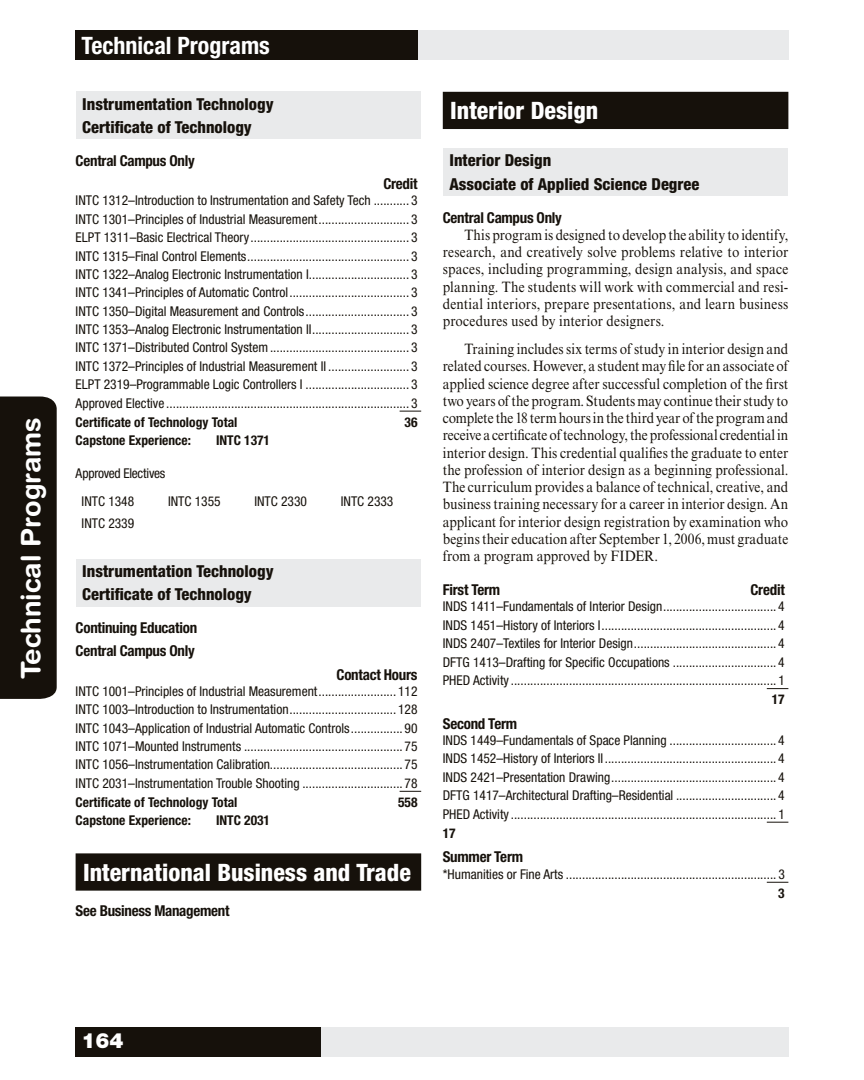
<style>
.page{position:relative;width:864px;height:1080px;background:#fff}
.page>*{position:absolute;margin:0;border:0;box-sizing:border-box;transform-origin:0 0}
.t1{font:700 27px "Helvetica Rounded LT Std";color:#fff}
.t2{font:800 condensed 24px "Helvetica Neue LT Std";color:#fff}
.t3{font:700 condensed 24px "Helvetica Neue LT Std";color:#fff}
.t4{font:900 21px "Helvetica Neue LT Std";color:#fff}
.t5{font:800 condensed 16.5px/23.4px "Helvetica Neue LT Std";color:#16110b}
.t6{font:15px/17.2px "Times New Roman MT Std";letter-spacing:.01em;color:#16110b;text-align:justify;scale:.9 1}
.t7{font:700 condensed 15px/23.4px "Helvetica Neue LT Std";letter-spacing:-.02em;color:#16110b}
.t8{font:condensed 13.5px/18.3px "Helvetica Neue LT Std";color:#16110b;text-align:justify}
.t9{font:700 condensed 13.5px "Helvetica Neue LT Std";color:#16110b}
</style>
<div class="page">
<div style="left:76px;top:31px;width:342px;height:29px;background:#16110b"></div>
<div style="left:418px;top:31px;width:371px;height:29px;background:#e9eaeb"></div>
<div style="left:0;top:397px;width:57px;height:302px;background:#16110b"></div>
<div style="left:76px;top:1027px;width:245px;height:29px;background:#16110b"></div>
<div style="left:321px;top:1027px;width:467px;height:29px;background:#e9eaeb"></div>
<svg style="left:400px;top:411px;width:21px;height:1px"></svg>
<svg style="left:400px;top:791px;width:21px;height:1px"></svg>
<div style="left:76px;top:92px;width:344px;height:47px;background:#e9eaeb"></div>
<div style="left:76px;top:559px;width:344px;height:47px;background:#e9eaeb"></div>
<div style="left:76px;top:854px;width:344px;height:36px;background:#16110b"></div>
<div style="left:76px;top:853px;width:345px;height:38px;border:2px solid #16110b"></div>
<svg style="left:767px;top:688px;width:21px;height:1px"></svg>
<svg style="left:767px;top:822px;width:21px;height:1px"></svg>
<svg style="left:767px;top:882px;width:21px;height:1px"></svg>
<div style="left:444px;top:93px;width:344px;height:35px;background:#16110b"></div>
<div style="left:443px;top:92px;width:345px;height:37px;border:2px solid #16110b"></div>
<div style="left:444px;top:149px;width:344px;height:47px;background:#e9eaeb"></div>
<h1 class="t1" style="left:15px;top:679px;width:263px;rotate:-90deg">Technical Programs</h1>
<h2 class="t3" style="left:82px;top:31px;width:190px">Technical Programs</h2>
<p class="t5" style="left:82px;top:92px;width:193px">Instrumentation Technology<br>Certificate of Technology</p>
<p class="t7" style="left:76px;top:149px;width:121px">Central Campus Only</p>
<p class="t7" style="left:383px;top:172px;width:36px">Credit</p>
<p class="t8" style="left:76px;top:191px;width:344px">INTC 1312–Introduction to Instrumentation and Safety Tech ........... 3<br>INTC 1301–Principles of Industrial Measurement............................ 3<br>ELPT 1311–Basic Electrical Theory................................................. 3<br>INTC 1315–Final Control Elements.................................................. 3<br>INTC 1322–Analog Electronic Instrumentation I............................... 3<br>INTC 1341–Principles of Automatic Control..................................... 3<br>INTC 1350–Digital Measurement and Controls................................ 3<br>INTC 1353–Analog Electronic Instrumentation II.............................. 3<br>INTC 1371–Distributed Control System........................................... 3<br>INTC 1372–Principles of Industrial Measurement II ......................... 3<br>ELPT 2319–Programmable Logic Controllers I ................................ 3<br>Approved Elective ........................................................................... 3</p>
<p class="t9" style="left:76px;top:414px;width:163px">Certificate of Technology Total</p>
<p class="t9" style="left:405px;top:414px;width:14px">36</p>
<p class="t9" style="left:76px;top:432px;width:117px">Capstone Experience:</p>
<p class="t9" style="left:216px;top:432px;width:56px">INTC 1371</p>
<p class="t8" style="left:82px;top:459px;width:85px;line-height:28.3px;text-indent:-6px">Approved Electives<br>INTC 1348</p>
<p class="t8" style="left:168px;top:492px;width:54px">INTC 1355</p>
<p class="t8" style="left:254px;top:492px;width:54px">INTC 2330</p>
<p class="t8" style="left:341px;top:492px;width:54px">INTC 2333</p>
<p class="t8" style="left:82px;top:514px;width:54px">INTC 2339</p>
<p class="t5" style="left:82px;top:559px;width:193px">Instrumentation Technology<br>Certificate of Technology</p>
<p class="t7" style="left:76px;top:616px;width:123px">Continuing Education<br>Central Campus Only</p>
<p class="t7" style="left:337px;top:662px;width:83px">Contact Hours</p>
<p class="t8" style="left:76px;top:682px;width:344px">INTC 1001–Principles of Industrial Measurement........................ 112<br>INTC 1003–Introduction to Instrumentation................................. 128<br>INTC 1043–Application of Industrial Automatic Controls................ 90<br>INTC 1071–Mounted Instruments ................................................. 75<br>INTC 1056–Instrumentation Calibration......................................... 75<br>INTC 2031–Instrumentation Trouble Shooting ............................... 78</p>
<p class="t9" style="left:76px;top:794px;width:163px">Certificate of Technology Total</p>
<p class="t9" style="left:398px;top:794px;width:21px">558</p>
<p class="t9" style="left:76px;top:813px;width:117px">Capstone Experience:</p>
<p class="t9" style="left:216px;top:813px;width:56px">INTC 2031</p>
<h2 class="t2" style="left:83px;top:857px;width:329px">International Business and Trade</h2>
<p class="t7" style="left:76px;top:899px;width:155px">See Business Management</p>
<h2 class="t2" style="left:450px;top:96px;width:150px">Interior Design</h2>
<p class="t5" style="left:449px;top:149px;width:251px">Interior Design<br>Associate of Applied Science Degree</p>
<p class="t7" style="left:443px;top:205px;width:121px">Central Campus Only</p>
<p class="t6" style="left:443px;top:226px;width:385px;text-indent:22px">This program is designed to develop the ability to identify, research, and creatively solve problems relative to interior spaces, including programming, design analysis, and space planning. The students will work with commercial and resi&shy;dential interiors, prepare presentations, and learn business procedures used by interior designers.</p>
<p class="t6" style="left:443px;top:340px;width:385px;text-indent:22px">Training includes six terms of study in interior design and related courses. However, a student may file for an associate of applied science degree after successful completion of the first two years of the program. Students may continue their study to complete the 18 term hours in the third year of the program and receive a certificate of technology, the professional credential in interior design. This credential qualifies the graduate to enter the profession of interior design as a beginning professional.<br>The curriculum provides a balance of technical, creative, and business training necessary for a career in interior design. An applicant for interior design registration by examination who begins their education after September 1, 2006, must graduate from a program approved by FIDER.</p>
<p class="t7" style="left:443px;top:578px;width:59px">First Term</p>
<p class="t7" style="left:751px;top:578px;width:36px">Credit</p>
<p class="t8" style="left:443px;top:597px;width:344px">INDS 1411–Fundamentals of Interior Design................................... 4<br>INDS 1451–History of Interiors I...................................................... 4<br>INDS 2407–Textiles for Interior Design............................................ 4<br>DFTG 1413–Drafting for Specific Occupations ................................ 4<br>PHED Activity .................................................................................. 1</p>
<p class="t9" style="left:772px;top:691px;width:14px">17</p>
<p class="t7" style="left:443px;top:712px;width:76px">Second Term</p>
<p class="t8" style="left:443px;top:731px;width:344px">INDS 1449–Fundamentals of Space Planning ................................. 4<br>INDS 1452–History of Interiors II..................................................... 4<br>INDS 2421–Presentation Drawing................................................... 4<br>DFTG 1417–Architectural Drafting–Residential ............................... 4<br>PHED Activity .................................................................................. 1</p>
<p class="t9" style="left:443px;top:825px;width:14px">17</p>
<p class="t7" style="left:443px;top:845px;width:82px">Summer Term</p>
<p class="t8" style="left:443px;top:865px;width:344px">*Humanities or Fine Arts ................................................................. 3</p>
<p class="t9" style="left:778px;top:885px;width:8px">3</p>
<h3 class="t4" style="left:82px;top:1028px;width:44px">164</h3>
</div>
